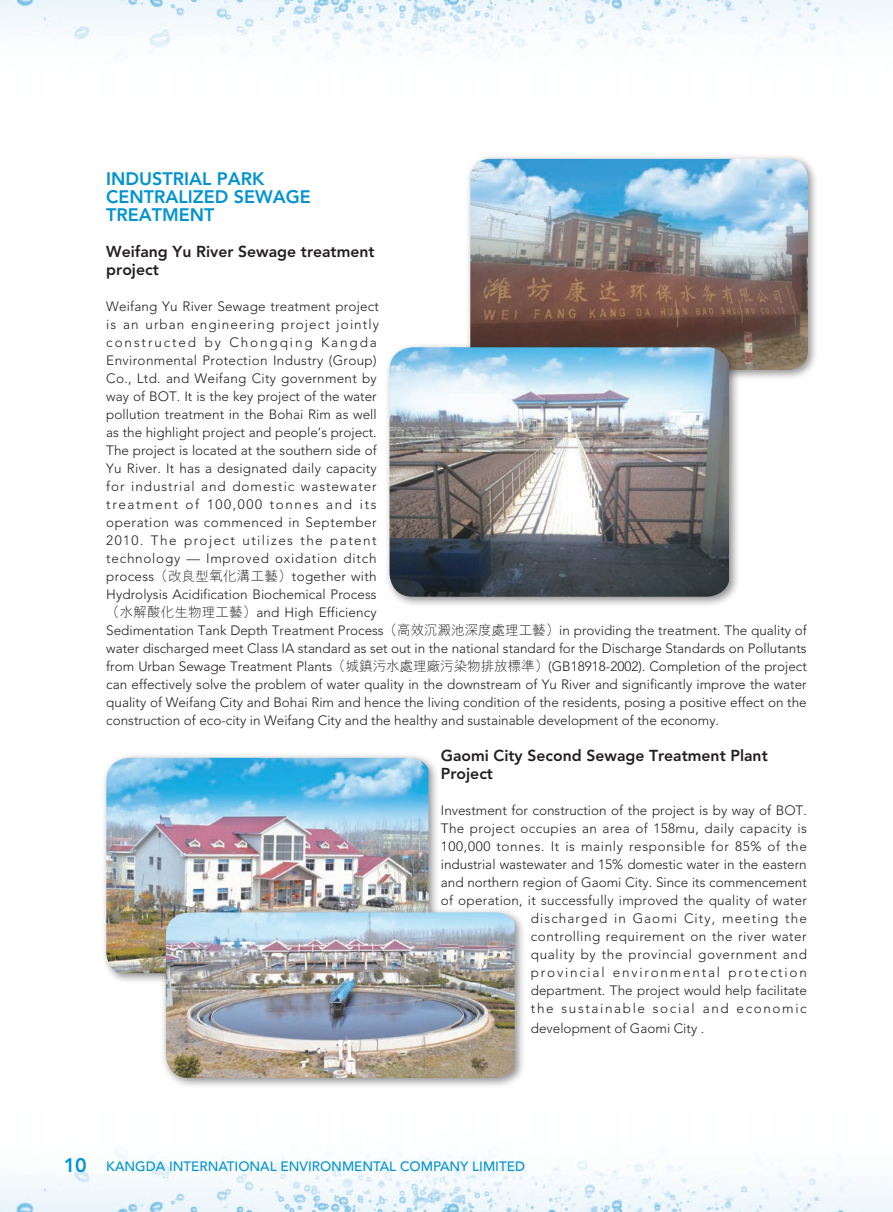
<style>
.page{position:relative;width:893px;height:1212px;background:#fff}
.page>*{position:absolute;margin:0;border:0;box-sizing:border-box;transform-origin:0 0}
._01_H1{font:800 18px/18px "Avenir LT Std";color:#0093d0}
._02_H2{font:800 15.75px/18px "Avenir LT Std";color:#231f20}
._00_txt{font:300 13.5px/18px "Avenir LT Std";color:#231f20}
._00_txt-2{font:300 13.5px/18px "Avenir LT Std";letter-spacing:.03em;color:#231f20;text-align:right}
.t1{font:500 13.5px "Avenir LT Std";color:#0093d0}
.s1{font-family:"M Hei HK"}
.s2{font-weight:800;font-size:19.5px}
</style>
<div class="page">
<img style="left:0;top:1150px;width:893px;height:62px">
<img style="left:0;top:0;width:893px;height:59px">
<div style="left:465px;top:154px;width:354px;height:227px;background:#231f20;opacity:.5"></div>
<img style="left:470px;top:159px;width:338px;height:211px">
<div style="left:384px;top:342px;width:356px;height:266px;background:#231f20;opacity:.5"></div>
<img style="left:389px;top:347px;width:340px;height:250px">
<div style="left:101px;top:753px;width:339px;height:231px;background:#231f20;opacity:.5"></div>
<img style="left:106px;top:758px;width:322px;height:215px">
<div style="left:160px;top:907px;width:366px;height:182px;background:#231f20;opacity:.5"></div>
<img style="left:166px;top:912px;width:349px;height:166px">
<p class="_01_H1" style="left:106px;top:170px;width:206px">INDUSTRIAL PARK<br>CENTRALIZED SEWAGE<br>TREATMENT</p>
<p class="_02_H2" style="left:106px;top:243px;width:270px">Weifang Yu River Sewage treatment project</p>
<p class="_00_txt" style="left:106px;top:297px;width:702px">Weifang Yu River Sewage treatment project<br>is an urban engineering project jointly<br>constructed by Chongqing Kangda<br>Environmental Protection Industry (Group)<br>Co., Ltd. and Weifang City government by<br>way of BOT. It is the key project of the water<br>pollution treatment in the Bohai Rim as well<br>as the highlight project and people’s project.<br>The project is located at the southern side of<br>Yu River. It has a designated daily capacity<br>for industrial and domestic wastewater<br>treatment of 100,000 tonnes and its<br>operation was commenced in September<br>2010. The project utilizes the patent<br>technology — Improved oxidation ditch<br>process<span class="s1">（改良型氧化溝工藝）</span>together with<br>Hydrolysis Acidification Biochemical Process<br><span class="s1">（水解酸化生物理工藝）</span>and High Efficiency<br>Sedimentation Tank Depth Treatment Process<span class="s1">（高效沉澱池深度處理工藝）</span>in providing the treatment. The quality of water discharged meet Class IA standard as set out in the national standard for the Discharge Standards on Pollutants from Urban Sewage Treatment Plants<span class="s1">（城鎮污水處理廠污染物排放標準）</span>(GB18918-2002). Completion of the project can effectively solve the problem of water quality in the downstream of Yu River and significantly improve the water quality of Weifang City and Bohai Rim and hence the living condition of the residents, posing a positive effect on the construction of eco-city in Weifang City and the healthy and sustainable development of the economy.</p>
<p class="_02_H2" style="left:441px;top:747px;width:328px">Gaomi City Second Sewage Treatment Plant<br>Project</p>
<p class="_00_txt-2" style="left:441px;top:801px;width:368px">Investment for construction of the project is by way of BOT.<br>The project occupies an area of 158mu, daily capacity is 100,000 tonnes. It is mainly responsible for 85% of the industrial wastewater and 15% domestic water in the eastern and northern region of Gaomi City. Since its commencement of operation, it successfully improved the quality of water discharged in Gaomi City, meeting the<br>controlling requirement on the river water<br>quality by the provincial government and<br>provincial environmental protection<br>department. The project would help facilitate<br>the sustainable social and economic</p>
<p class="_00_txt" style="left:531px;top:1019px;width:175px">development of Gaomi City .</p>
<p class="t1" style="left:64px;top:1159px;width:463px"><span class="s2">10</span> KANGDA INTERNATIONAL ENVIRONMENTAL COMPANY LIMITED</p>
</div>
